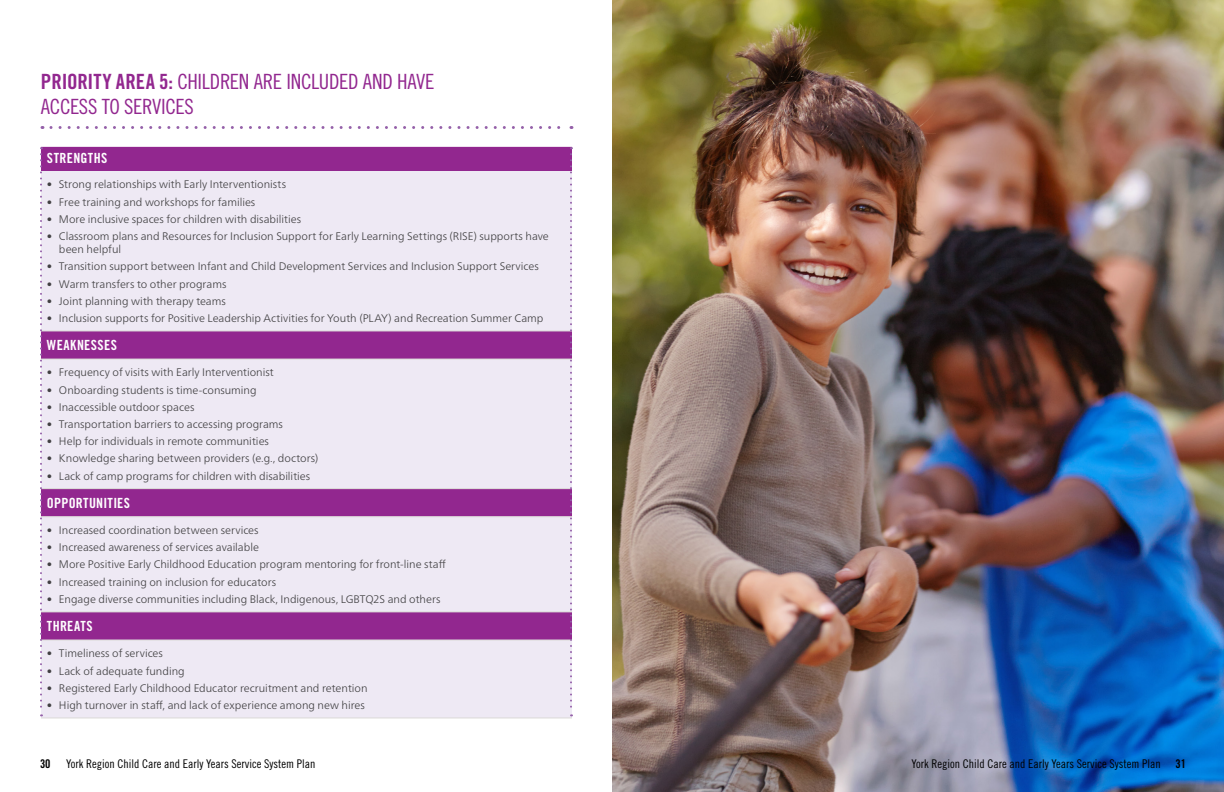
<style>
.page{position:relative;width:1224px;height:792px;background:#fff}
.page>*{position:absolute;margin:0;border:0;box-sizing:border-box;transform-origin:0 0}
.t1{font:21px/25.2px "Trade Gothic LT Pro Cn 18";letter-spacing:-.015em;color:#92278f}
.Subhead{font:14px "Trade Gothic LT Pro Bd Cn 20";letter-spacing:.025em;color:#fff}
.t2{font:12px "Trade Gothic LT Pro Cn 18";color:#000}
.t3{font:12px "Trade Gothic LT Pro Bd Cn 20";color:#000}
.t4{font:300 11px/13.2px "Frutiger Neue LT Pro";letter-spacing:-.005em;color:#414042}
.s1{font-family:"Trade Gothic LT Pro Bd Cn 20"}
</style>
<div class="page">
<div style="left:42px;top:147px;width:528px;height:24px;background:#92278f"></div>
<svg style="left:41px;top:171px;width:531px;height:546px;background:#e0cbe4"></svg>
<hr style="left:41px;top:330px;width:531px;height:1px;background:#dbdad7">
<hr style="left:41px;top:359px;width:531px;height:1px;background:#dbdad7">
<hr style="left:41px;top:488px;width:531px;height:1px;background:#dbdad7">
<hr style="left:41px;top:516px;width:531px;height:1px;background:#dbdad7">
<hr style="left:41px;top:611px;width:531px;height:1px;background:#dbdad7">
<hr style="left:41px;top:640px;width:531px;height:1px;background:#dbdad7">
<hr style="left:41px;top:717px;width:531px;height:1px;background:#dbdad7">
<svg style="left:51px;top:126px;width:521px;height:3px"></svg>
<svg style="left:40px;top:147px;width:2px;height:569px"></svg>
<svg style="left:570px;top:147px;width:2px;height:569px"></svg>
<img style="left:612px;top:0;width:612px;height:792px">
<h1 class="t1" style="left:41px;top:69px;width:395px"><span class="s1">PRIORITY AREA 5:</span> CHILDREN ARE INCLUDED AND HAVE<br>ACCESS TO SERVICES</h1>
<p class="Subhead" style="left:47px;top:149px;width:62px">STRENGTHS</p>
<p class="t4" style="left:47px;top:178px;width:241px">• Strong relationships with Early Interventionists</p>
<p class="t4" style="left:47px;top:195px;width:210px">• Free training and workshops for families</p>
<p class="t4" style="left:47px;top:212px;width:256px">• More inclusive spaces for children with disabilities</p>
<p class="t4" style="left:59px;top:229px;width:491px;text-indent:-12px">• Classroom plans and Resources for Inclusion Support for Early Learning Settings (RISE) supports have been helpful</p>
<p class="t4" style="left:47px;top:260px;width:493px">• Transition support between Infant and Child Development Services and Inclusion Support Services</p>
<p class="t4" style="left:47px;top:277px;width:181px">• Warm transfers to other programs</p>
<p class="t4" style="left:47px;top:294px;width:180px">• Joint planning with therapy teams</p>
<p class="t4" style="left:47px;top:311px;width:498px">• Inclusion supports for Positive Leadership Activities for Youth (PLAY) and Recreation Summer Camp</p>
<p class="Subhead" style="left:47px;top:337px;width:72px">WEAKNESSES</p>
<p class="t4" style="left:47px;top:366px;width:228px">• Frequency of visits with Early Interventionist</p>
<p class="t4" style="left:47px;top:383px;width:211px">• Onboarding students is time-consuming</p>
<p class="t4" style="left:47px;top:400px;width:149px">• Inaccessible outdoor spaces</p>
<p class="t4" style="left:47px;top:417px;width:238px">• Transportation barriers to accessing programs</p>
<p class="t4" style="left:47px;top:435px;width:224px">• Help for individuals in remote communities</p>
<p class="t4" style="left:47px;top:452px;width:273px">• Knowledge sharing between providers (e.g., doctors)</p>
<p class="t4" style="left:47px;top:469px;width:265px">• Lack of camp programs for children with disabilities</p>
<p class="Subhead" style="left:47px;top:494px;width:85px">OPPORTUNITIES</p>
<p class="t4" style="left:47px;top:524px;width:213px">• Increased coordination between services</p>
<p class="t4" style="left:47px;top:541px;width:214px">• Increased awareness of services available</p>
<p class="t4" style="left:47px;top:558px;width:400px">• More Positive Early Childhood Education program mentoring for front-line staff</p>
<p class="t4" style="left:47px;top:575px;width:231px">• Increased training on inclusion for educators</p>
<p class="t4" style="left:47px;top:592px;width:395px">• Engage diverse communities including Black, Indigenous, LGBTQ2S and others</p>
<p class="Subhead" style="left:47px;top:618px;width:47px">THREATS</p>
<p class="t4" style="left:47px;top:647px;width:118px">• Timeliness of services</p>
<p class="t4" style="left:47px;top:664px;width:139px">• Lack of adequate funding</p>
<p class="t4" style="left:47px;top:681px;width:322px">• Registered Early Childhood Educator recruitment and retention</p>
<p class="t4" style="left:47px;top:698px;width:319px">• High turnover in staff, and lack of experience among new hires</p>
<p class="t3" style="left:40px;top:756px;width:12px">30</p>
<p class="t2" style="left:66px;top:757px;width:251px">York Region Child Care and Early Years Service System Plan</p>
<p class="t2" style="left:912px;top:757px;width:276px">York Region Child Care and Early Years Service System Plan <span class="s1">31</span></p>
</div>
